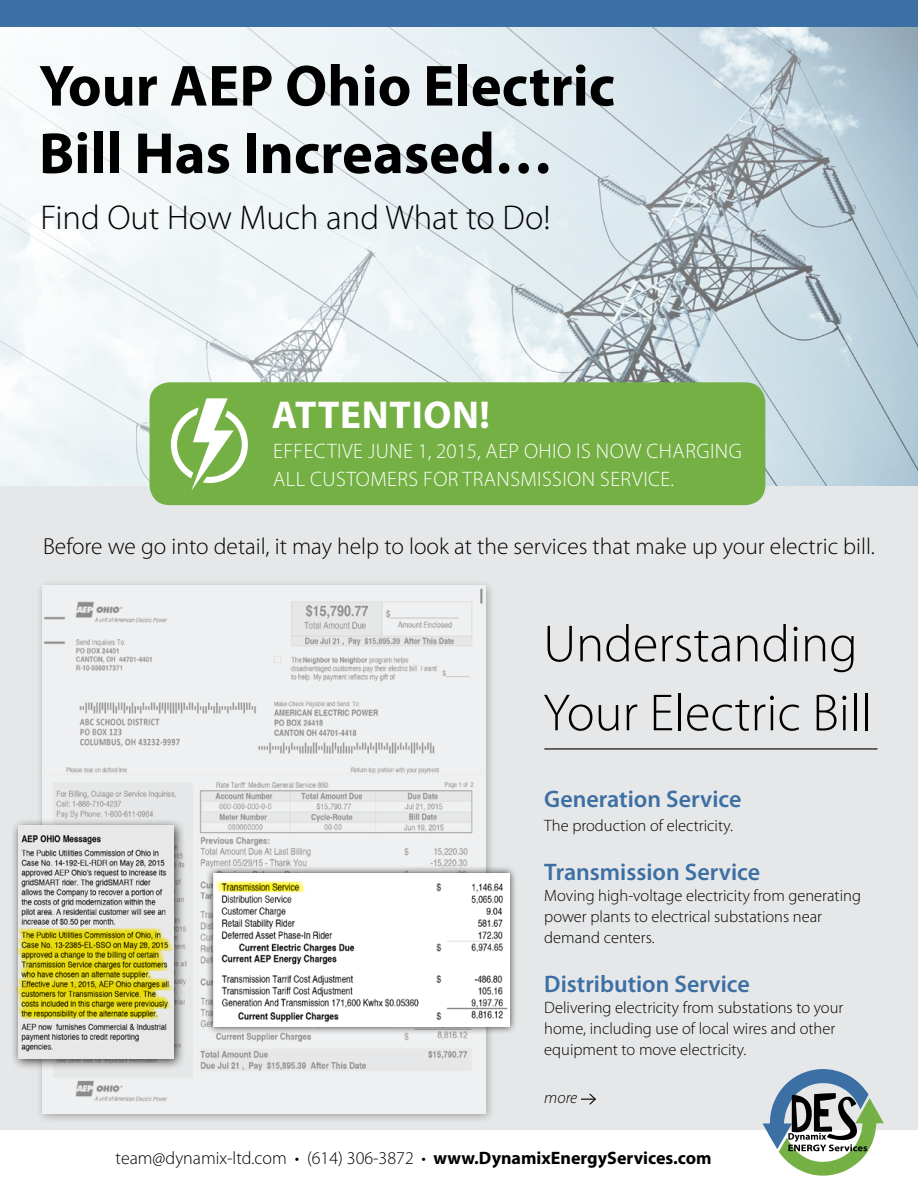
<style>
.page{position:relative;width:918px;height:1188px;background:#fff}
.page>*{position:absolute;margin:0;border:0;box-sizing:border-box;transform-origin:0 0}
.t1{font:700 58.5px/67.5px "Myriad Pro";color:#000}
.t2{font:300 52.5px/69px "Myriad Pro";color:#000}
.t3{font:700 39px "Myriad Pro";letter-spacing:.02em;color:#fff}
.t4{font:300 34.5px "Myriad Pro";color:#000}
.t5{font:600 24px "Myriad Pro";color:#3c6fa4}
.t6{font:300 23.25px "Myriad Pro";color:#000}
.t7{font:300 21px/28.5px "Myriad Pro";letter-spacing:.02em;color:#fff}
.t8{font:300 18px "Myriad Pro";color:#000}
.t9{font:300 16.5px/21px "Myriad Pro";color:#000}
.t10{font:italic 300 16.5px "Myriad Pro";color:#000}
.s1{font-weight:700}
</style>
<div class="page">
<img style="left:0;top:26px;width:918px;height:460px">
<div style="left:0;top:486px;width:918px;height:644px;background:#e6e7e8"></div>
<div style="left:0;top:0;width:918px;height:26px;background:#3c6fa4"></div>
<svg style="left:763px;top:1069px;width:121px;height:107px"></svg>
<div style="left:150px;top:382px;width:615px;height:123px;background:#75b044;border-radius:20px"></div>
<svg style="left:171px;top:398px;width:77px;height:93px"></svg>
<hr style="left:544px;top:748px;width:334px;height:2px;background:#000">
<div style="left:36px;top:579px;width:460px;height:545px;background:#000;opacity:.75"></div>
<img style="left:42px;top:586px;width:443px;height:527px">
<div style="left:11px;top:819px;width:175px;height:252px;background:#000;opacity:.75"></div>
<img style="left:18px;top:826px;width:156px;height:232px">
<div style="left:206px;top:866px;width:312px;height:169px;background:#000;opacity:.75"></div>
<img style="left:213px;top:874px;width:297px;height:153px">
<svg style="left:215px;top:881px;width:91px;height:11px"></svg>
<svg style="left:14px;top:928px;width:161px;height:91px;background:#c1b72d"></svg>
<svg style="left:581px;top:1093px;width:15px;height:12px"></svg>
<h1 class="t1" style="left:39px;top:50px;width:578px">Your AEP Ohio Electric<br>Bill Has Increased…</h1>
<h3 class="t4" style="left:40px;top:197px;width:512px">Find Out How Much and What to Do!</h3>
<h3 class="t3" style="left:272px;top:389px;width:220px">ATTENTION!</h3>
<p class="t7" style="left:273px;top:436px;width:470px">EFFECTIVE JUNE 1, 2015, AEP OHIO IS NOW CHARGING<br>ALL CUSTOMERS FOR TRANSMISSION SERVICE.</p>
<h3 class="t6" style="left:43px;top:532px;width:833px">Before we go into detail, it may help to look at the services that make up your electric bill.</h3>
<h2 class="t2" style="left:543px;top:609px;width:330px">Understanding<br>Your Electric Bill</h2>
<h3 class="t5" style="left:544px;top:784px;width:199px">Generation Service</h3>
<p class="t9" style="left:544px;top:815px;width:190px">The production of electricity.</p>
<h3 class="t5" style="left:544px;top:857px;width:217px">Transmission Service</h3>
<p class="t9" style="left:544px;top:885px;width:318px">Moving high-voltage electricity from generating power plants to electrical substations near demand centers.</p>
<h3 class="t5" style="left:544px;top:969px;width:207px">Distribution Service</h3>
<p class="t9" style="left:544px;top:997px;width:301px">Delivering electricity from substations to your home, including use of local wires and other equipment to move electricity.</p>
<p class="t10" style="left:544px;top:1088px;width:34px">more</p>
<p class="t8" style="left:116px;top:1147px;width:598px">team@dynamix-ltd.com • (614) 306-3872 • <span class="s1">www.DynamixEnergyServices.com</span></p>
</div>
